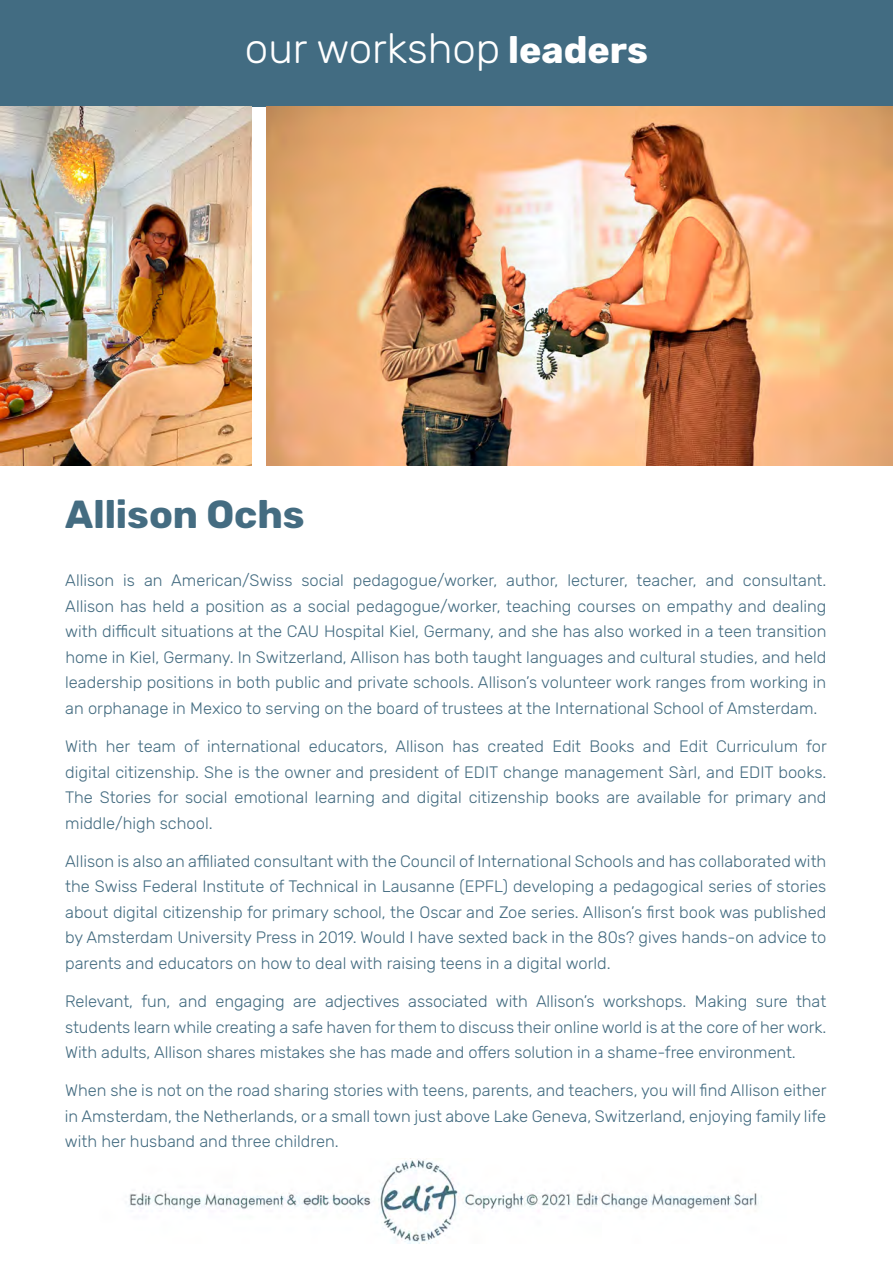
<style>
.page{position:relative;width:893px;height:1263px;background:#fff}
.page>*{position:absolute;margin:0;border:0;box-sizing:border-box;transform-origin:0 0}
.t1{font:300 42px "Rubik";color:#fff}
.t2{font:700 39px "Rubik";color:#446c81}
.t3{font:300 16.5px/25.5px "Rubik";color:#446c81;text-align:justify}
.s1{font-weight:700;font-size:37.5px}
</style>
<div class="page">
<img style="left:129px;top:1159px;width:630px;height:85px">
<div style="left:0;top:0;width:893px;height:106px;background:#426c82"></div>
<img style="left:266px;top:106px;width:627px;height:360px">
<img style="left:1px;top:106px;width:250px;height:360px">
<h1 class="t1" style="left:245px;top:25px;width:405px">our workshop <span class="s1">leaders</span></h1>
<h2 class="t2" style="left:65px;top:491px;width:241px">Allison Ochs</h2>
<p class="t3" style="left:65px;top:568px;width:763px">Allison is an American/Swiss social pedagogue/worker, author, lecturer, teacher, and consultant.<br>Allison has held a position as a social pedagogue/worker, teaching courses on empathy and dealing with difficult situations at the CAU Hospital Kiel, Germany, and she has also worked in a teen transition home in Kiel, Germany. In Switzerland, Allison has both taught languages and cultural studies, and held leadership positions in both public and private schools. Allison’s volunteer work ranges from working in an orphanage in Mexico to serving on the board of trustees at the International School of Amsterdam.</p>
<p class="t3" style="left:65px;top:734px;width:763px">With her team of international educators, Allison has created Edit Books and Edit Curriculum for digital citizenship. She is the owner and president of EDIT change management Sàrl, and EDIT books.<br>The Stories for social emotional learning and digital citizenship books are available for primary and middle/high school.</p>
<p class="t3" style="left:65px;top:849px;width:763px">Allison is also an affiliated consultant with the Council of International Schools and has collaborated with the Swiss Federal Institute of Technical in Lausanne (EPFL) developing a pedagogical series of stories about digital citizenship for primary school, the Oscar and Zoe series. Allison’s first book was published by Amsterdam University Press in 2019. Would I have sexted back in the 80s? gives hands-on advice to parents and educators on how to deal with raising teens in a digital world.</p>
<p class="t3" style="left:65px;top:989px;width:763px">Relevant, fun, and engaging are adjectives associated with Allison’s workshops. Making sure that students learn while creating a safe haven for them to discuss their online world is at the core of her work.<br>With adults, Allison shares mistakes she has made and offers solution in a shame-free environment.</p>
<p class="t3" style="left:65px;top:1078px;width:763px">When she is not on the road sharing stories with teens, parents, and teachers, you will find Allison either in Amsterdam, the Netherlands, or a small town just above Lake Geneva, Switzerland, enjoying family life with her husband and three children.</p>
</div>
